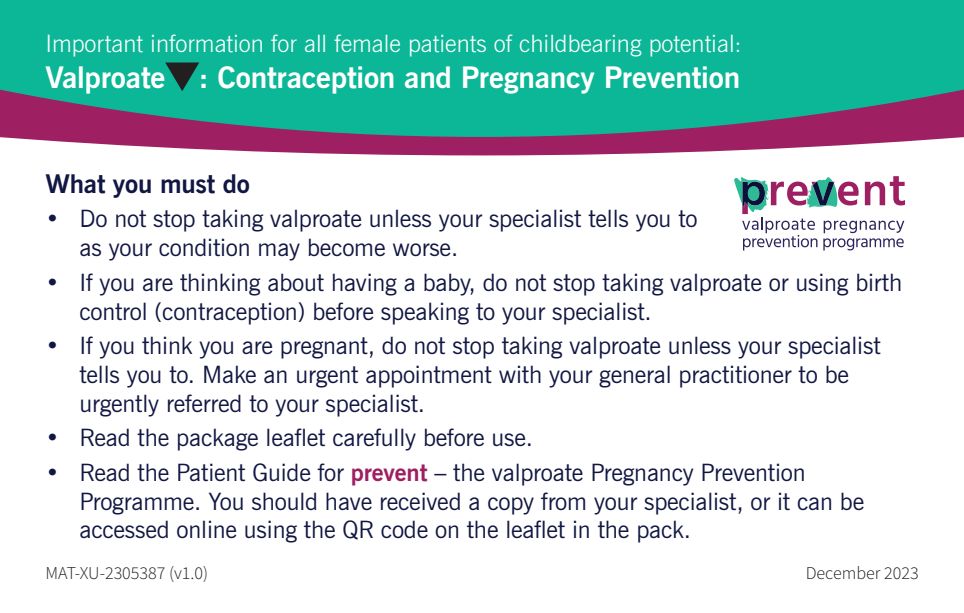
<style>
.page{position:relative;width:964px;height:613px;background:#fff}
.page>*{position:absolute;margin:0;border:0;box-sizing:border-box;transform-origin:0 0}
.t1{font:700 30px "News Gothic BT";letter-spacing:-.005em;color:#fff}
.t2{font:700 26px "News Gothic BT";letter-spacing:-.005em;color:#111742}
.t3{font:24px/28.8px "News Gothic BT";letter-spacing:-.005em;color:#111742}
.t4{font:300 24px "News Gothic BT";color:#fff}
.t5{font:300 18px "Source Sans Pro";color:#231f20}
.s1{font-weight:700;color:#9e1f62}
</style>
<div class="page">
<svg style="left:0;top:137px;width:964px;height:18px;fill:#9e1f62"></svg>
<svg style="left:0;top:0;width:964px;height:137px;background:#1ba58f"></svg>
<svg style="left:165px;top:62px;width:34px;height:29px"></svg>
<svg style="left:734px;top:176px;width:171px;height:74px"></svg>
<p class="t4" style="left:45px;top:29px;width:698px">Important information for all female patients of childbearing potential:</p>
<p class="t1" style="left:45px;top:59px;width:696px">Valproate : Contraception and Pregnancy Prevention</p>
<p class="t2" style="left:45px;top:168px;width:206px">What you must do</p>
<p class="t3" style="left:79px;top:204px;width:620px;text-indent:-34px">• Do not stop taking valproate unless your specialist tells you to as your condition may become worse.</p>
<p class="t3" style="left:79px;top:267px;width:824px;text-indent:-34px">• If you are thinking about having a baby, do not stop taking valproate or using birth control (contraception) before speaking to your specialist.</p>
<p class="t3" style="left:79px;top:331px;width:803px;text-indent:-34px">• If you think you are pregnant, do not stop taking valproate unless your specialist tells you to. Make an urgent appointment with your general practitioner to be urgently referred to your specialist.</p>
<p class="t3" style="left:45px;top:423px;width:489px">• Read the package leaflet carefully before use.</p>
<p class="t3" style="left:79px;top:457px;width:786px;text-indent:-34px">• Read the Patient Guide for <span class="s1">prevent</span> – the valproate Pregnancy Prevention<br>Programme. You should have received a copy from your specialist, or it can be accessed online using the QR code on the leaflet in the pack.</p>
<p class="t5" style="left:45px;top:561px;width:164px">MAT-XU-2305387 (v1.0)</p>
<p class="t5" style="left:806px;top:561px;width:114px">December 2023</p>
</div>
